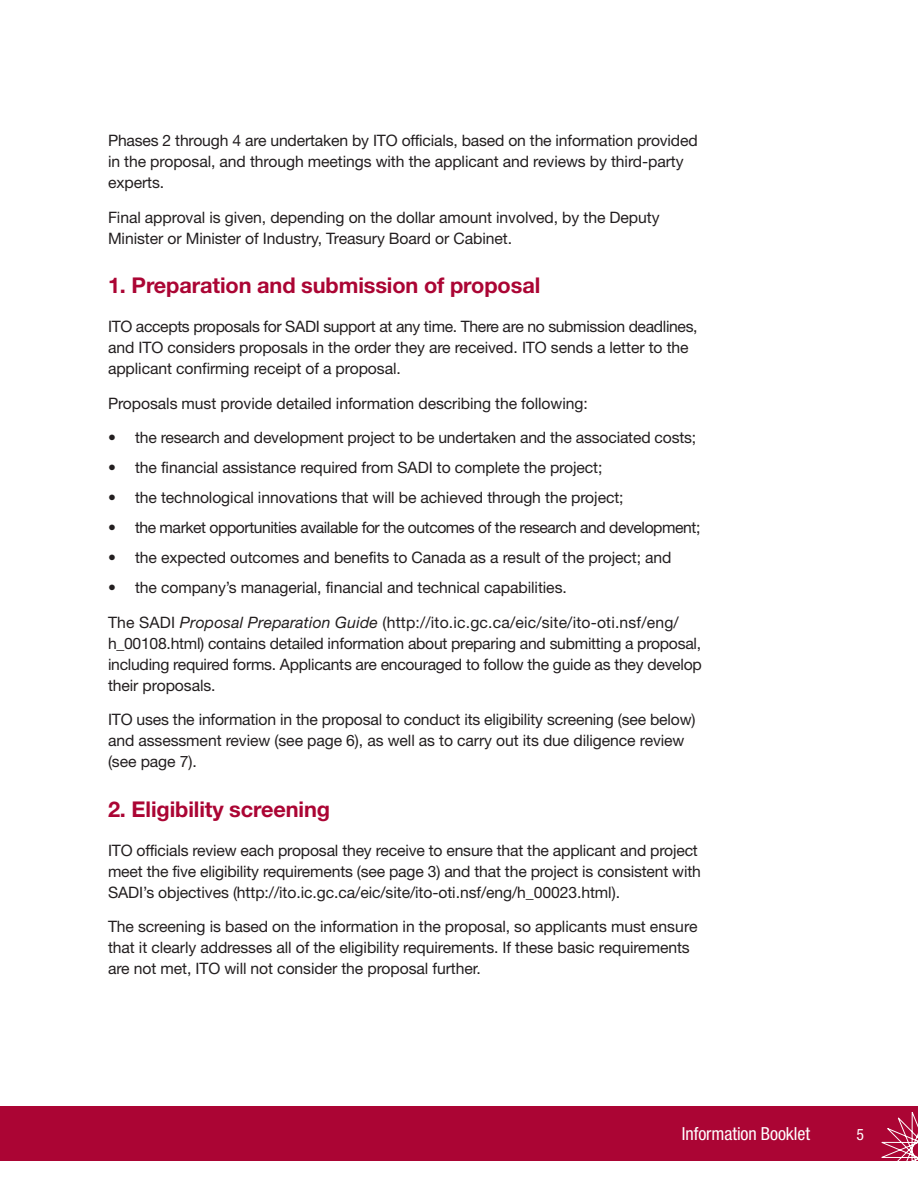
<style>
.page{position:relative;width:918px;height:1188px;background:#fff}
.page>*{position:absolute;margin:0;border:0;box-sizing:border-box;transform-origin:0 0}
.t1{font:700 21.75px "Helvetica Neue";letter-spacing:-.005em;color:#ab0534}
.t2{font:condensed 18px "Helvetica Neue";letter-spacing:-.005em;color:#fff}
.t3{font:15.75px/21px "Helvetica Neue";letter-spacing:-.005em;color:#231f20}
.t4{font:15.75px "Helvetica Neue";letter-spacing:-.03em;color:#231f20}
.t5{font:condensed 15.75px "Helvetica Neue";color:#fff}
.s1{font-style:italic}
</style>
<div class="page">
<div style="left:0;top:1107px;width:918px;height:54px;background:#ab0534"></div>
<svg style="left:882px;top:1112px;width:36px;height:49px"></svg>
<p class="t3" style="left:108px;top:132px;width:591px">Phases 2 through 4 are undertaken by ITO officials, based on the information provided in the proposal, and through meetings with the applicant and reviews by third-party experts.</p>
<p class="t3" style="left:108px;top:208px;width:553px">Final approval is given, depending on the dollar amount involved, by the Deputy<br>Minister or Minister of Industry, Treasury Board or Cabinet.</p>
<h1 class="t1" style="left:108px;top:278px;width:434px">1. Preparation and submission of proposal</h1>
<p class="t3" style="left:108px;top:318px;width:591px">ITO accepts proposals for SADI support at any time. There are no submission deadlines, and ITO considers proposals in the order they are received. ITO sends a letter to the applicant confirming receipt of a proposal.</p>
<p class="t3" style="left:108px;top:394px;width:481px">Proposals must provide detailed information describing the following:</p>
<p class="t3" style="left:108px;top:429px;width:590px">• the research and development project to be undertaken and the associated costs;</p>
<p class="t3" style="left:108px;top:459px;width:496px">• the financial assistance required from SADI to complete the project;</p>
<p class="t3" style="left:108px;top:489px;width:517px">• the technological innovations that will be achieved through the project;</p>
<p class="t4" style="left:108px;top:522px;width:594px">• the market opportunities available for the outcomes of the research and development;</p>
<p class="t3" style="left:108px;top:549px;width:565px">• the expected outcomes and benefits to Canada as a result of the project; and</p>
<p class="t3" style="left:108px;top:572px;width:572px;line-height:34.5px">• the company’s managerial, financial and technical capabilities.<br>The SADI <span class="s1">Proposal Preparation Guide</span> (http://ito.ic.gc.ca/eic/site/ito-oti.nsf/eng/</p>
<p class="t3" style="left:108px;top:634px;width:595px;text-align:justify">h_00108.html) contains detailed information about preparing and submitting a proposal, including required forms. Applicants are encouraged to follow the guide as they develop their proposals.</p>
<p class="t3" style="left:108px;top:711px;width:589px">ITO uses the information in the proposal to conduct its eligibility screening (see below) and assessment review (see page 6), as well as to carry out its due diligence review (see page 7).</p>
<h1 class="t1" style="left:108px;top:801px;width:224px">2. Eligibility screening</h1>
<p class="t3" style="left:108px;top:841px;width:594px">ITO officials review each proposal they receive to ensure that the applicant and project meet the five eligibility requirements (see page 3) and that the project is consistent with<br>SADI’s objectives (http://ito.ic.gc.ca/eic/site/ito-oti.nsf/eng/h_00023.html).</p>
<p class="t3" style="left:108px;top:917px;width:591px">The screening is based on the information in the proposal, so applicants must ensure that it clearly addresses all of the eligibility requirements. If these basic requirements are not met, ITO will not consider the proposal further.</p>
<p class="t2" style="left:682px;top:1127px;width:130px">Information Booklet</p>
<p class="t5" style="left:856px;top:1129px;width:9px">5</p>
</div>
